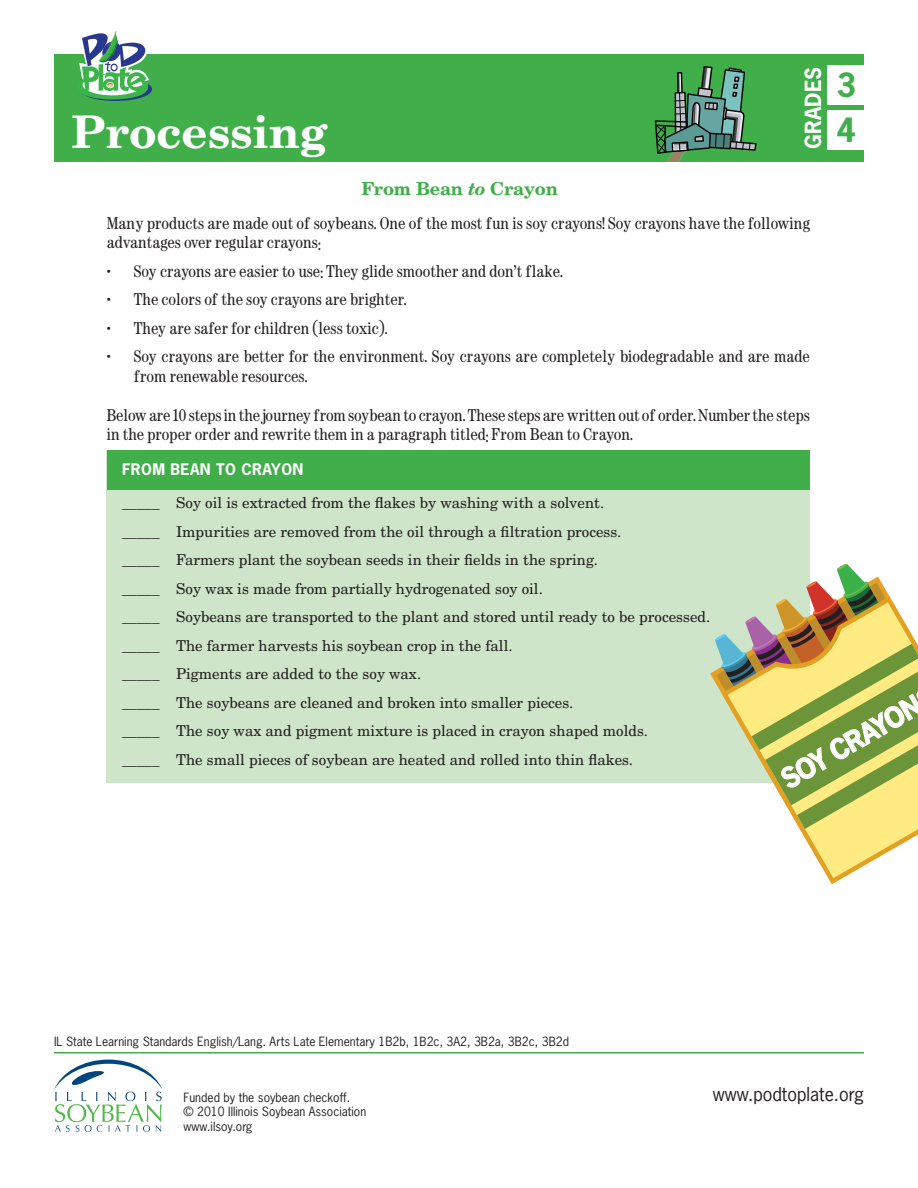
<style>
.page{position:relative;width:918px;height:1188px;background:#fff}
.page>*{position:absolute;margin:0;border:0;box-sizing:border-box;transform-origin:0 0}
.t1{font:700 45px "New Century Schlbk LT Std";color:#fff}
.t2{font:700 31.5px "News Gothic Std";color:#40ae49}
.t3{font:700 27.3px "News Gothic";color:#fff}
.t4{font:700 21px "News Gothic Std";color:#fff}
.t5{font:18px "News Gothic Std";color:#231f20}
.t6{font:700 18px "New Century Schlbk LT Std";letter-spacing:-.01em;color:#40ae49}
.Text{font:15px "New Century Schlbk LT Std";color:#231f20}
.t7{font:15px/19.5px "Century Cond";color:#231f20}
.Question_Head{font:700 15px "News Gothic Std";letter-spacing:.025em;color:#fff}
.t8{font:12px/14.4px "News Gothic Std";color:#231f20}
.s1{font-style:italic}
</style>
<div class="page">
<div style="left:54px;top:54px;width:810px;height:108px;background:#40ae49"></div>
<svg style="left:654px;top:66px;width:103px;height:96px"></svg>
<div style="left:827px;top:65px;width:39px;height:39px;background:#fff"></div>
<div style="left:827px;top:110px;width:39px;height:39px;background:#fff"></div>
<svg style="left:79px;top:78px;width:73px;height:23px"></svg>
<div style="left:77px;top:74px;width:71px;height:26px;border:9px solid #3ab54a;border-radius:50%"></div>
<div style="left:83px;top:75px;width:60px;height:22px;border:2px solid #3ab54a;border-radius:50%"></div>
<svg style="left:78px;top:31px;width:71px;height:64px"></svg>
<hr style="left:54px;top:1052px;width:810px;height:2px;background:#40ae49">
<svg style="left:54px;top:1060px;width:108px;height:72px"></svg>
<div style="left:107px;top:450px;width:703px;height:333px;background:#cfe5c9"></div>
<div style="left:107px;top:450px;width:702px;height:40px;background:#40ae49"></div>
<svg style="left:800px;top:829px;width:118px;height:56px"></svg>
<svg style="left:711px;top:563px;width:207px;height:266px"></svg>
<h1 class="t1" style="left:72px;top:103px;width:257px">Processing</h1>
<p class="t6" style="left:361px;top:178px;width:198px">From Bean <span class="s1">to</span> Crayon</p>
<h3 class="t4" style="left:799px;top:149px;width:83px;rotate:-90deg">GRADES</h3>
<p class="t7" style="left:107px;top:213px;width:705px">Many products are made out of soybeans. One of the most fun is soy crayons! Soy crayons have the following advantages over regular crayons:</p>
<p class="t7" style="left:107px;top:261px;width:458px">• Soy crayons are easier to use: They glide smoother and don’t flake.</p>
<p class="t7" style="left:107px;top:290px;width:301px">• The colors of the soy crayons are brighter.</p>
<p class="t7" style="left:107px;top:318px;width:282px">• They are safer for children (less toxic).</p>
<p class="t7" style="left:134px;top:347px;width:678px;text-indent:-27px">• Soy crayons are better for the environment. Soy crayons are completely biodegradable and are made from renewable resources.</p>
<p class="t7" style="left:107px;top:405px;width:705px">Below are 10 steps in the journey from soybean to crayon. These steps are written out of order. Number the steps in the proper order and rewrite them in a paragraph titled: From Bean to Crayon.</p>
<h2 class="t2" style="left:837px;top:64px;width:21px">3</h2>
<h2 class="t2" style="left:837px;top:109px;width:21px">4</h2>
<p class="Question_Head" style="left:122px;top:460px;width:183px">FROM BEAN TO CRAYON</p>
<p class="Text" style="left:122px;top:494px;width:484px">_____ Soy oil is extracted from the flakes by washing with a solvent.</p>
<p class="Text" style="left:122px;top:522px;width:501px">_____ Impurities are removed from the oil through a filtration process.</p>
<p class="Text" style="left:122px;top:551px;width:477px">_____ Farmers plant the soybean seeds in their fields in the spring.</p>
<p class="Text" style="left:122px;top:579px;width:422px">_____ Soy wax is made from partially hydrogenated soy oil.</p>
<p class="Text" style="left:122px;top:608px;width:590px">_____ Soybeans are transported to the plant and stored until ready to be processed.</p>
<p class="Text" style="left:122px;top:636px;width:392px">_____ The farmer harvests his soybean crop in the fall.</p>
<p class="Text" style="left:122px;top:665px;width:301px">_____ Pigments are added to the soy wax.</p>
<p class="Text" style="left:122px;top:693px;width:453px">_____ The soybeans are cleaned and broken into smaller pieces.</p>
<p class="Text" style="left:122px;top:722px;width:527px">_____ The soy wax and pigment mixture is placed in crayon shaped molds.</p>
<p class="Text" style="left:122px;top:750px;width:512px">_____ The small pieces of soybean are heated and rolled into thin flakes.</p>
<p class="t3" style="left:775px;top:767px;width:159px;rotate:-30deg">SOY CRAYON</p>
<p class="t8" style="left:54px;top:1034px;width:517px">IL State Learning Standards English/Lang. Arts Late Elementary 1B2b, 1B2c, 3A2, 3B2a, 3B2c, 3B2d</p>
<p class="t8" style="left:184px;top:1090px;width:168px">Funded by the soybean checkoff.</p>
<p class="t5" style="left:713px;top:1083px;width:153px">www.podtoplate.org</p>
<p class="t8" style="left:184px;top:1105px;width:184px">© 2010 Illinois Soybean Association www.ilsoy.org</p>
</div>
